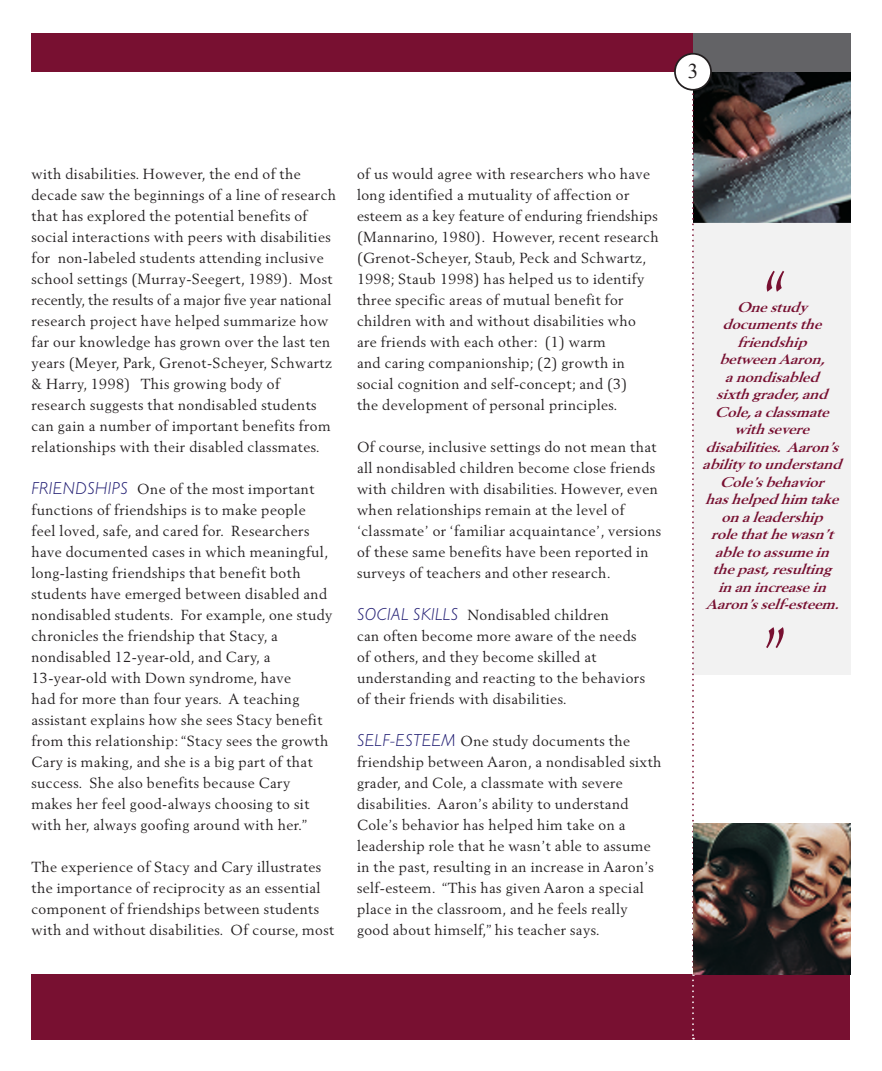
<style>
.page{position:relative;width:882px;height:1071px;background:#fff}
.page>*{position:absolute;margin:0;border:0;box-sizing:border-box;transform-origin:0 0}
.t1{font:italic 70px "Berling";color:#781031;scale:.8 1}
.t2{font:21px "Times New Roman";color:#231f20}
.t3{font:14.35px/21px "Berling";letter-spacing:.03em;color:#231f20}
.t4{font:italic 700 14px/17.5px "Berling";color:#781031;text-align:center;scale:1.1 1}
.s1{font-family:"Gill Sans";font-weight:300;font-style:italic;font-size:17.5px;color:#221e73}
</style>
<div class="page">
<img style="left:694px;top:72px;width:156px;height:150px">
<div style="left:32px;top:33px;width:818px;height:39px;background:#781031"></div>
<div style="left:693px;top:33px;width:157px;height:39px;background:#636366"></div>
<div style="left:32px;top:974px;width:818px;height:66px;background:#781031"></div>
<div style="left:675px;top:54px;width:36px;height:36px;background:#fff;border-radius:50%"></div>
<div style="left:674px;top:53px;width:38px;height:38px;border:2px solid #231f20;border-radius:50%"></div>
<svg style="left:692px;top:88px;width:2px;height:952px"></svg>
<img style="left:693px;top:824px;width:157px;height:150px">
<div style="left:693px;top:222px;width:157px;height:452px;background:#f2f2f2"></div>
<h2 class="t2" style="left:688px;top:59px;width:12px">3</h2>
<p class="t3" style="left:32px;top:163px;width:306px">with disabilities. However, the end of the decade saw the beginnings of a line of research that has explored the potential benefits of social interactions with peers with disabilities for non-labeled students attending inclusive school settings (Murray-Seegert, 1989). Most recently, the results of a major five year national research project have helped summarize how far our knowledge has grown over the last ten years (Meyer, Park, Grenot-Scheyer, Schwartz &amp; Harry, 1998) This growing body of research suggests that nondisabled students can gain a number of important benefits from relationships with their disabled classmates.</p>
<p class="t3" style="left:32px;top:478px;width:302px"><span class="s1">FRIENDSHIPS</span> One of the most important functions of friendships is to make people feel loved, safe, and cared for. Researchers have documented cases in which meaningful, long-lasting friendships that benefit both students have emerged between disabled and nondisabled students. For example, one study chronicles the friendship that Stacy, a nondisabled 12-year-old, and Cary, a 13-year-old with Down syndrome, have<br>had for more than four years. A teaching assistant explains how she sees Stacy benefit from this relationship: “Stacy sees the growth Cary is making, and she is a big part of that success. She also benefits because Cary makes her feel good-always choosing to sit with her, always goofing around with her.”</p>
<p class="t3" style="left:32px;top:856px;width:304px">The experience of Stacy and Cary illustrates the importance of reciprocity as an essential component of friendships between students with and without disabilities. Of course, most</p>
<p class="t3" style="left:357px;top:163px;width:303px">of us would agree with researchers who have long identified a mutuality of affection or esteem as a key feature of enduring friendships (Mannarino, 1980). However, recent research (Grenot-Scheyer, Staub, Peck and Schwartz, 1998; Staub 1998) has helped us to identify three specific areas of mutual benefit for children with and without disabilities who are friends with each other: (1) warm<br>and caring companionship; (2) growth in social cognition and self-concept; and (3)<br>the development of personal principles.</p>
<p class="t3" style="left:357px;top:436px;width:306px">Of course, inclusive settings do not mean that all nondisabled children become close friends with children with disabilities. However, even when relationships remain at the level of ‘classmate’ or ‘familiar acquaintance’, versions of these same benefits have been reported in surveys of teachers and other research.</p>
<p class="t3" style="left:357px;top:604px;width:290px"><span class="s1">SOCIAL SKILLS</span> Nondisabled children<br>can often become more aware of the needs of others, and they become skilled at understanding and reacting to the behaviors of their friends with disabilities.</p>
<p class="t3" style="left:357px;top:730px;width:306px"><span class="s1">SELF-ESTEEM</span> One study documents the friendship between Aaron, a nondisabled sixth grader, and Cole, a classmate with severe disabilities. Aaron’s ability to understand Cole’s behavior has helped him take on a leadership role that he wasn’t able to assume in the past, resulting in an increase in Aaron’s self-esteem. “This has given Aaron a special place in the classroom, and he feels really good about himself,” his teacher says.</p>
<h1 class="t1" style="left:761px;top:255px;width:29px">“</h1>
<p class="t4" style="left:737px;top:298px;width:65px">Onestudy</p>
<p class="t4" style="left:722px;top:316px;width:97px">documentsthe</p>
<p class="t4" style="left:702px;top:333px;width:133px">friendship betweenAaron, anondisabled sixthgrader,and<br>Cole,aclassmate withsevere disabilities.Aaron’s ability tounderstand<br>Cole’sbehavior hashelpedhim take onaleadership rolethathewasn’t abletoassumein thepast,resulting inanincreasein<br>Aaron’sself-esteem.</p>
<h1 class="t1" style="left:761px;top:611px;width:29px">”</h1>
</div>
